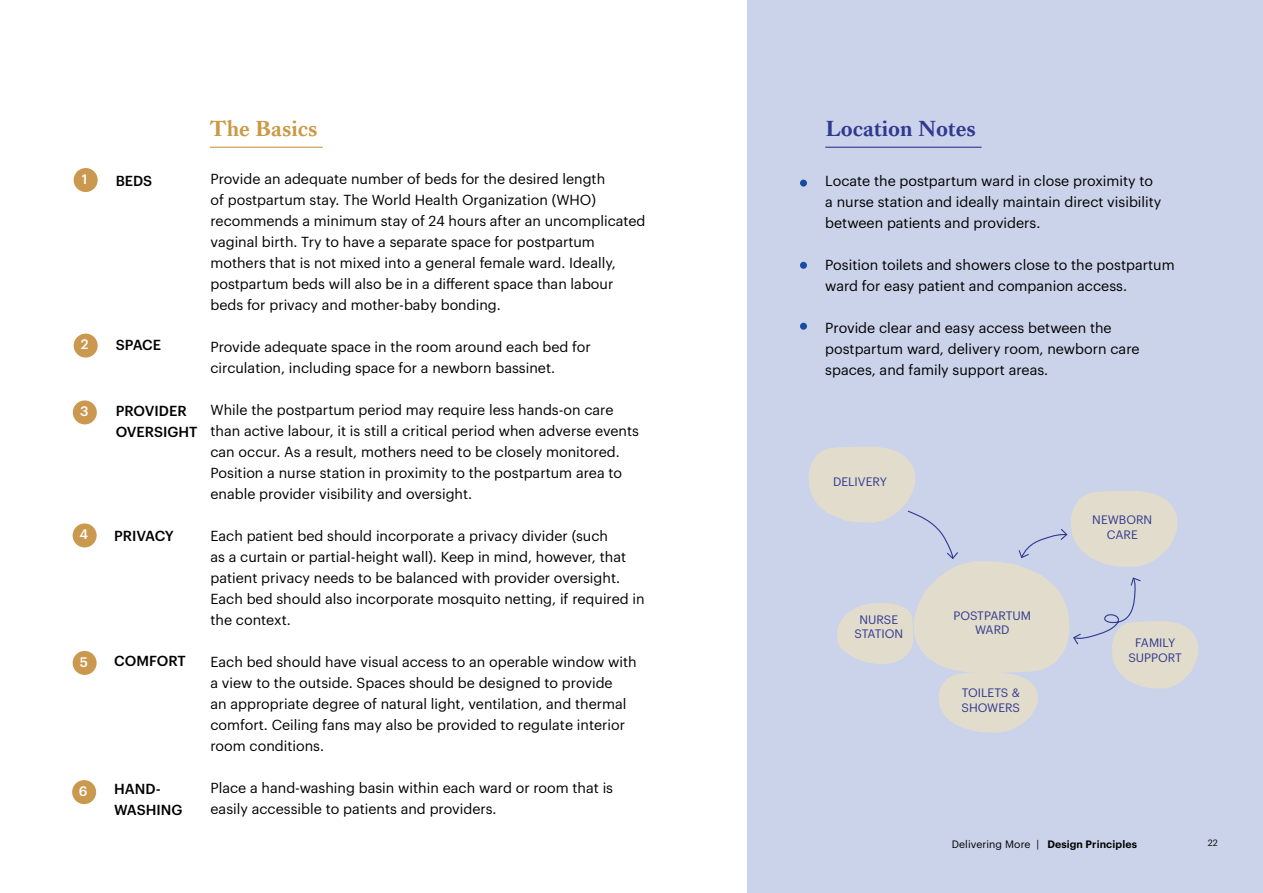
<style>
.page{position:relative;width:1263px;height:893px;background:#fff}
.page>*{position:absolute;margin:0;border:0;box-sizing:border-box;transform-origin:0 0}
.t1{font:700 22.5px "Kings Caslon";color:#30398f}
.t2{font:700 22.5px "Kings Caslon";color:#ca9945}
.t3{font:14.25px/21px "Graphik";color:#000}
.t4{font:500 14.25px/21px "Graphik";color:#000}
.t5{font:500 13.5px "Graphik";color:#fff}
.t6{font:12px/14.4px "Graphik";color:#30398f;text-align:center}
.t7{font:600 10.5px "Graphik";letter-spacing:.01em;color:#000}
.t8{font:9px "Graphik";color:#000}
.s1{font-weight:400}
</style>
<div class="page">
<div style="left:747px;top:0;width:516px;height:893px;background:#cad3ea"></div>
<div style="left:800px;top:180px;width:7px;height:7px;background:#174da1;border-radius:50%"></div>
<div style="left:800px;top:262px;width:7px;height:7px;background:#174da1;border-radius:50%"></div>
<div style="left:800px;top:323px;width:7px;height:7px;background:#174da1;border-radius:50%"></div>
<div style="left:74px;top:168px;width:24px;height:24px;background:#ca984e;border-radius:50%"></div>
<div style="left:74px;top:334px;width:24px;height:24px;background:#ca984e;border-radius:50%"></div>
<div style="left:73px;top:400px;width:24px;height:24px;background:#ca984e;border-radius:50%"></div>
<div style="left:73px;top:523px;width:24px;height:24px;background:#ca984e;border-radius:50%"></div>
<div style="left:73px;top:651px;width:24px;height:24px;background:#ca984e;border-radius:50%"></div>
<div style="left:72px;top:780px;width:24px;height:24px;background:#ca984e;border-radius:50%"></div>
<hr style="left:210px;top:147px;width:113px;height:1px;background:#ca9945">
<hr style="left:825px;top:147px;width:157px;height:1px;background:#30398f">
<svg style="left:808px;top:446px;width:390px;height:286px"></svg>
<h1 class="t2" style="left:210px;top:115px;width:109px">The Basics</h1>
<h1 class="t1" style="left:826px;top:115px;width:152px">Location Notes</h1>
<p class="t5" style="left:82px;top:168px;width:7px">1</p>
<p class="t5" style="left:81px;top:334px;width:9px">2</p>
<p class="t5" style="left:80px;top:401px;width:10px">3</p>
<p class="t5" style="left:79px;top:524px;width:10px">4</p>
<p class="t5" style="left:80px;top:651px;width:10px">5</p>
<p class="t5" style="left:79px;top:780px;width:10px">6</p>
<p class="t4" style="left:116px;top:169px;width:38px">BEDS</p>
<p class="t4" style="left:116px;top:333px;width:47px">SPACE</p>
<p class="t4" style="left:116px;top:399px;width:83px">PROVIDER<br>OVERSIGHT</p>
<p class="t4" style="left:114px;top:524px;width:61px">PRIVACY</p>
<p class="t4" style="left:114px;top:649px;width:73px">COMFORT</p>
<p class="t4" style="left:114px;top:777px;width:70px">HAND-<br>WASHING</p>
<p class="t3" style="left:210px;top:167px;width:437px">Provide an adequate number of beds for the desired length<br>of postpartum stay. The World Health Organization (WHO) recommends a minimum stay of 24 hours after an uncomplicated vaginal birth. Try to have a separate space for postpartum mothers that is not mixed into a general female ward. Ideally, postpartum beds will also be in a different space than labour beds for privacy and mother-baby bonding.</p>
<p class="t3" style="left:210px;top:335px;width:382px">Provide adequate space in the room around each bed for circulation, including space for a newborn bassinet.</p>
<p class="t3" style="left:210px;top:398px;width:430px">While the postpartum period may require less hands-on care than active labour, it is still a critical period when adverse events can occur. As a result, mothers need to be closely monitored.<br>Position a nurse station in proximity to the postpartum area to enable provider visibility and oversight.</p>
<p class="t3" style="left:210px;top:524px;width:436px">Each patient bed should incorporate a privacy divider (such<br>as a curtain or partial-height wall). Keep in mind, however, that patient privacy needs to be balanced with provider oversight.<br>Each bed should also incorporate mosquito netting, if required in the context.</p>
<p class="t3" style="left:210px;top:650px;width:428px">Each bed should have visual access to an operable window with a view to the outside. Spaces should be designed to provide<br>an appropriate degree of natural light, ventilation, and thermal comfort. Ceiling fans may also be provided to regulate interior room conditions.</p>
<p class="t3" style="left:210px;top:776px;width:404px">Place a hand-washing basin within each ward or room that is easily accessible to patients and providers.</p>
<p class="t3" style="left:825px;top:169px;width:338px">Locate the postpartum ward in close proximity to a nurse station and ideally maintain direct visibility between patients and providers.</p>
<p class="t3" style="left:825px;top:253px;width:351px">Position toilets and showers close to the postpartum ward for easy patient and companion access.</p>
<p class="t3" style="left:825px;top:316px;width:316px">Provide clear and easy access between the postpartum ward, delivery room, newborn care spaces, and family support areas.</p>
<p class="t6" style="left:833px;top:473px;width:55px">DELIVERY</p>
<p class="t6" style="left:854px;top:611px;width:50px">NURSE<br>STATION</p>
<p class="t6" style="left:953px;top:607px;width:79px">POSTPARTUM<br>WARD</p>
<p class="t6" style="left:961px;top:685px;width:60px;text-align:left">TOILETS &amp;<br>SHOWERS</p>
<p class="t6" style="left:1092px;top:512px;width:61px">NEWBORN<br>CARE</p>
<p class="t6" style="left:1128px;top:635px;width:55px">FAMILY<br>SUPPORT</p>
<p class="t7" style="left:952px;top:836px;width:187px"><span class="s1">Delivering More |</span> Design Principles</p>
<p class="t8" style="left:1208px;top:836px;width:12px">22</p>
</div>
